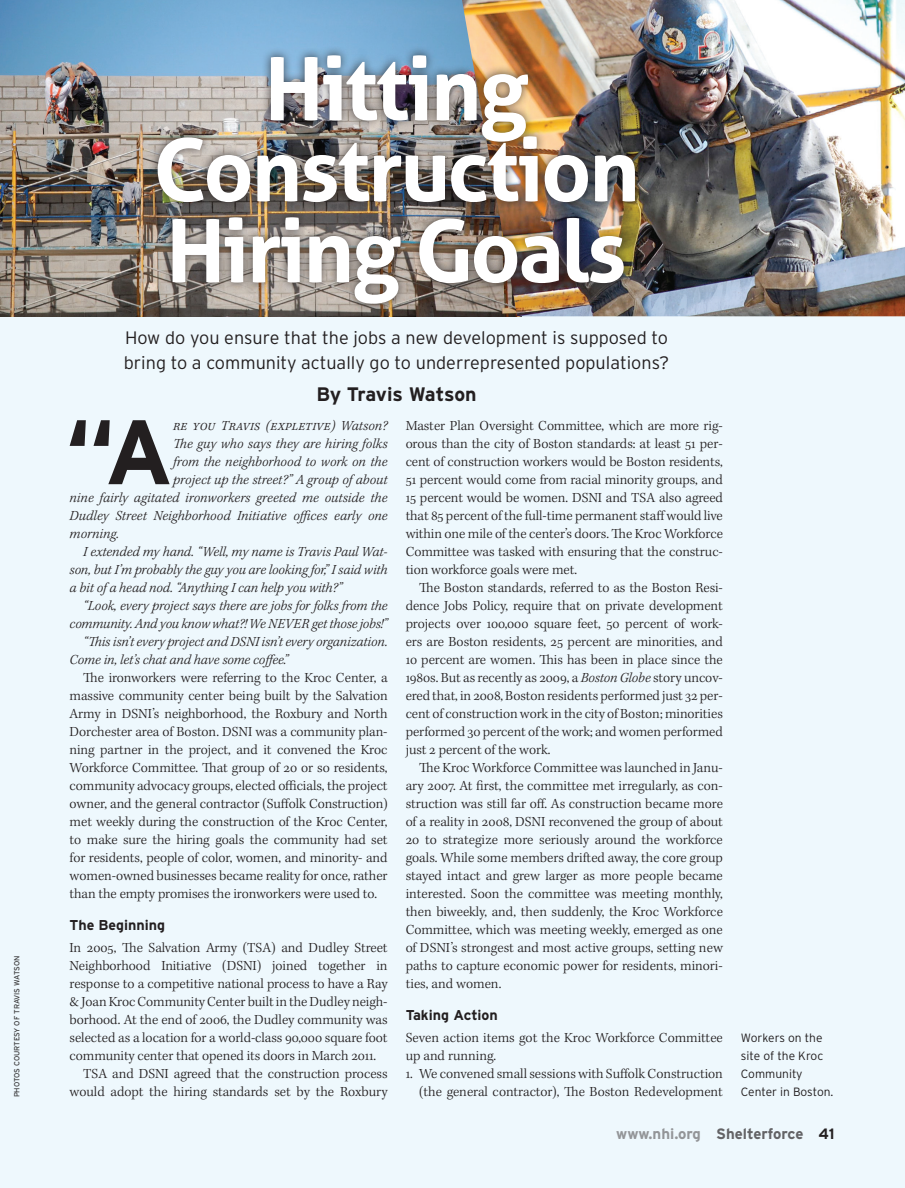
<style>
.page{position:relative;width:905px;height:1188px;background:#fff}
.page>*{position:absolute;margin:0;border:0;box-sizing:border-box;transform-origin:0 0}
.xBody_Drop_Cap{font:700 91.35px "Interstate";color:#231f20}
.xMain_Head{font:700 87px/81px "Aller";letter-spacing:-.03em;color:#fff;text-align:center}
.xFeature_Deck{font:700 19.5px "Interstate";letter-spacing:-.01em;color:#231f20}
.xFeature_Deck-2{font:300 18px/25.5px "Interstate";color:#231f20}
.t1{font:700 15px "Interstate";color:#636366}
.xBody{font:300 14.25px/18px "Kepler Std";color:#231f20;text-align:justify}
.xBody_no_indent{font:300 14.25px/18px "Kepler Std";letter-spacing:-.005em;color:#231f20;text-align:justify}
.xBody-2{font:italic 300 14.25px/18px "Kepler Std";color:#231f20;text-align:justify}
.xBody_Drop_Cap-2{font:italic 300 14.25px "Kepler Std";letter-spacing:.01em;color:#231f20}
.x_Subhead_Sans{font:700 14.25px "Interstate";color:#231f20}
.xCaption{font:300 12px/18px "Interstate";color:#231f20}
.xPhoto_Credit{font:7.5px "Interstate";letter-spacing:-.02em;color:#3c3c3d}
.s1{font-style:italic}
.s2{color:#939598}
.s3{color:#231f20}
</style>
<div class="page">
<div style="left:1px;top:310px;width:903px;height:878px;background:#eef8fd"></div>
<img style="left:0;top:0;width:462px;height:316px">
<img style="left:462px;top:0;width:442px;height:316px">
<div style="left:148px;top:46px;width:496px;height:267px;background:#231f20;opacity:.75"></div>
<p class="xPhoto_Credit" style="left:13px;top:1097px;width:143px;rotate:-90deg">PHOTOS COURTESY OF TRAVIS WATSON</p>
<p class="xMain_Head" style="left:153px;top:48px;width:488px">Hitting<br>Construction<br>Hiring Goals</p>
<p class="xFeature_Deck-2" style="left:124px;top:325px;width:547px">How do you ensure that the jobs a new development is supposed to bring to a community actually go to underrepresented populations?</p>
<p class="xFeature_Deck" style="left:316px;top:383px;width:162px">By Travis Watson</p>
<p class="xBody_Drop_Cap" style="left:66px;top:401px;width:109px">“A</p>
<p class="xBody_Drop_Cap-2" style="left:173px;top:418px;width:216px">re you Travis (expletive) Watson?</p>
<p class="xBody_Drop_Cap-2" style="left:173px;top:436px;width:216px">The guy who says they are hiring folks</p>
<p class="xBody_Drop_Cap-2" style="left:173px;top:454px;width:216px">from the neighborhood to work on the</p>
<p class="xBody_Drop_Cap-2" style="left:173px;top:472px;width:216px">project up the street?” A group of about</p>
<p class="xBody_Drop_Cap-2" style="left:70px;top:490px;width:319px">nine fairly agitated ironworkers greeted me outside the</p>
<p class="xBody_Drop_Cap-2" style="left:70px;top:508px;width:319px">Dudley Street Neighborhood Initiative offices early one</p>
<p class="xBody_Drop_Cap-2" style="left:70px;top:526px;width:51px">morning.</p>
<p class="xBody-2" style="left:70px;top:543px;width:319px;text-indent:14px">I extended my hand. “Well, my name is Travis Paul Wat&shy;son, but I’m probably the guy you are looking for,” I said with a bit of a head nod. “Anything I can help you with?”</p>
<p class="xBody-2" style="left:70px;top:597px;width:319px;text-align:right">“Look, every project says there are jobs for folks from the community. And you know what?! We NEVER get those jobs!”</p>
<p class="xBody-2" style="left:70px;top:633px;width:319px;text-indent:14px">“This isn’t every project and DSNI isn’t every organization.<br>Come in, let’s chat and have some coffee.”</p>
<p class="xBody" style="left:70px;top:669px;width:319px;text-indent:14px">The ironworkers were referring to the Kroc Center, a massive community center being built by the Salvation Army in DSNI’s neighborhood, the Roxbury and North Dorchester area of Boston. DSNI was a community plan&shy;ning partner in the project, and it convened the Kroc Workforce Committee. That group of 20 or so residents, community advocacy groups, elected officials, the project owner, and the general contractor (Suffolk Construction) met weekly during the construction of the Kroc Center, to make sure the hiring goals the community had set for residents, people of color, women, and minority- and women-owned businesses became reality for once, rather than the empty promises the ironworkers were used to.</p>
<p class="x_Subhead_Sans" style="left:70px;top:917px;width:97px">The Beginning</p>
<p class="xBody_no_indent" style="left:70px;top:939px;width:320px">In 2005, The Salvation Army (TSA) and Dudley Street Neighborhood Initiative (DSNI) joined together in response to a competitive national process to have a Ray &amp; Joan Kroc Community Center built in the Dudley neigh&shy;borhood. At the end of 2006, the Dudley community was selected as a location for a world-class 90,000 square foot community center that opened its doors in March 2011.</p>
<p class="xBody" style="left:70px;top:1065px;width:320px;text-align:right">TSA and DSNI agreed that the construction process would adopt the hiring standards set by the Roxbury</p>
<p class="xBody" style="left:405px;top:417px;width:319px">Master Plan Oversight Committee, which are more rig&shy;orous than the city of Boston standards: at least 51 per&shy;cent of construction workers would be Boston residents, 51 percent would come from racial minority groups, and 15 percent would be women. DSNI and TSA also agreed that 85 percent of the full-time permanent staff would live within one mile of the center’s doors. The Kroc Workforce Committee was tasked with ensuring that the construc&shy;tion workforce goals were met.</p>
<p class="xBody" style="left:405px;top:579px;width:319px;text-indent:14px">The Boston standards, referred to as the Boston Resi&shy;dence Jobs Policy, require that on private development projects over 100,000 square feet, 50 percent of work&shy;ers are Boston residents, 25 percent are minorities, and 10 percent are women. This has been in place since the 1980s. But as recently as 2009, a <span class="s1">Boston Globe</span> story uncov&shy;ered that, in 2008, Boston residents performed just 32 per&shy;cent of construction work in the city of Boston; minorities performed 30 percent of the work; and women performed just 2 percent of the work.</p>
<p class="xBody" style="left:405px;top:759px;width:319px;text-indent:14px">The Kroc Workforce Committee was launched in Janu&shy;ary 2007. At first, the committee met irregularly, as con&shy;struction was still far off. As construction became more of a reality in 2008, DSNI reconvened the group of about 20 to strategize more seriously around the workforce goals. While some members drifted away, the core group stayed intact and grew larger as more people became interested. Soon the committee was meeting monthly, then biweekly, and, then suddenly, the Kroc Workforce Committee, which was meeting weekly, emerged as one of DSNI’s strongest and most active groups, setting new paths to capture economic power for residents, minori&shy;ties, and women.</p>
<p class="x_Subhead_Sans" style="left:405px;top:1007px;width:94px">Taking Action</p>
<p class="xBody_no_indent" style="left:405px;top:1029px;width:319px">Seven action items got the Kroc Workforce Committee up and running.</p>
<p class="xBody" style="left:405px;top:1065px;width:319px;text-align:right">1. We convened small sessions with Suffolk Construction (the general contractor), The Boston Redevelopment</p>
<p class="xCaption" style="left:741px;top:1029px;width:94px">Workers on the site of the Kroc<br>Community<br>Center in Boston.</p>
<p class="t1" style="left:616px;top:1125px;width:220px"><span class="s2">www.nhi.org</span> Shelterforce <span class="s3">41</span></p>
</div>
